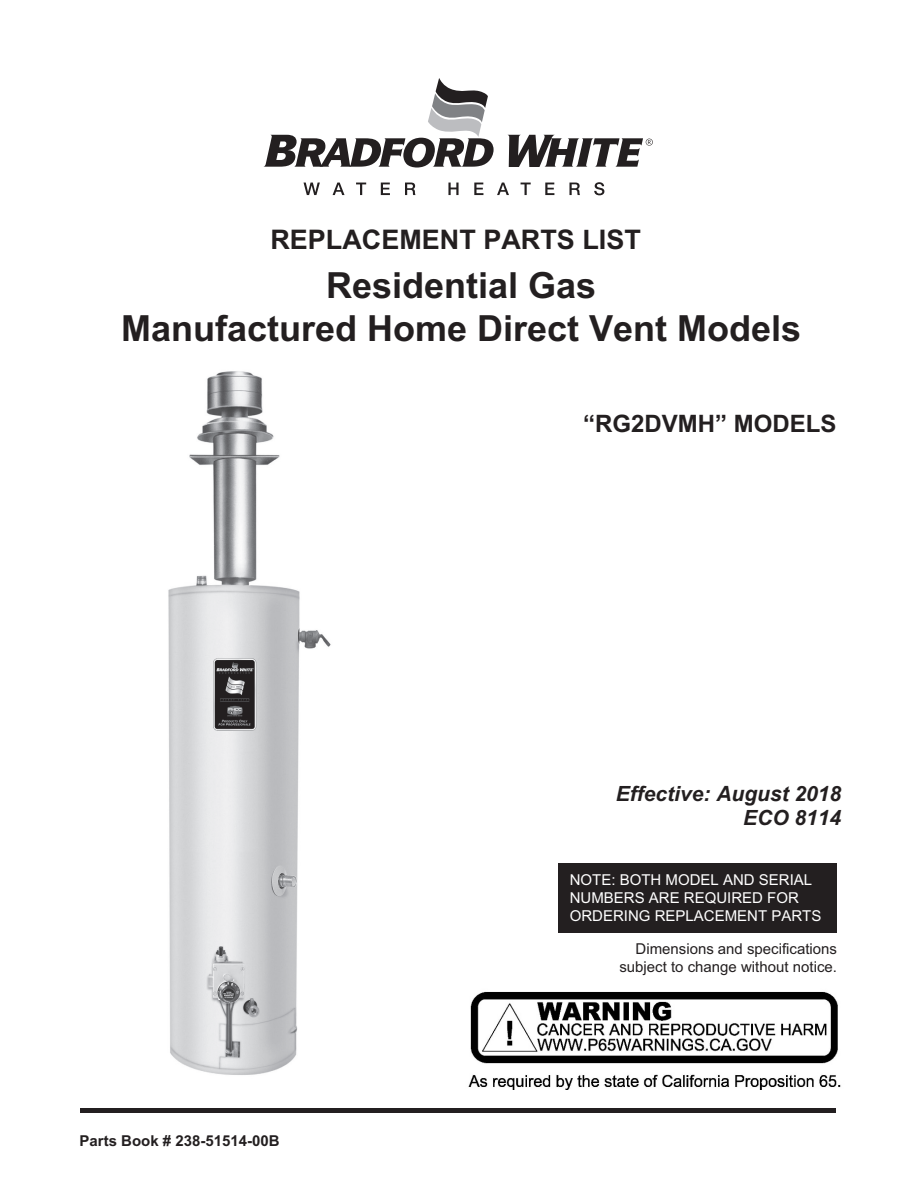
<style>
.page{position:relative;width:918px;height:1188px;background:#fff}
.page>*{position:absolute;margin:0;border:0;box-sizing:border-box;transform-origin:0 0}
.t1{font:700 36px/43.2px "Arial";color:#231f20;text-align:center}
.t2{font:700 27px "Arial";color:#231f20}
.t3{font:700 24px "Arial";color:#231f20}
.t4{font:italic 700 21px/24px "Arial";color:#231f20;text-align:right}
.t5{font:15px/18px "Arial";color:#fff}
.t6{font:15px/18px "Arial";color:#231f20;text-align:right}
.t7{font:700 15px "Arial";color:#231f20}
.s1{font-style:inherit}
</style>
<div class="page">
<div style="left:558px;top:864px;width:279px;height:69px;background:#231f20"></div>
<div style="left:81px;top:1108px;width:755px;height:5px;background:#231f20"></div>
<svg style="left:263px;top:78px;width:231px;height:90px"></svg>
<svg style="left:508px;top:135px;width:145px;height:32px"></svg>
<svg style="left:304px;top:183px;width:16px;height:12px"></svg>
<svg style="left:333px;top:183px;width:12px;height:12px"></svg>
<svg style="left:356px;top:183px;width:10px;height:12px"></svg>
<svg style="left:381px;top:183px;width:9px;height:12px"></svg>
<svg style="left:405px;top:183px;width:11px;height:12px"></svg>
<svg style="left:448px;top:183px;width:11px;height:12px"></svg>
<svg style="left:474px;top:183px;width:9px;height:12px"></svg>
<svg style="left:497px;top:183px;width:12px;height:12px"></svg>
<svg style="left:521px;top:183px;width:10px;height:12px"></svg>
<svg style="left:545px;top:183px;width:9px;height:12px"></svg>
<svg style="left:569px;top:183px;width:11px;height:12px"></svg>
<svg style="left:594px;top:182px;width:10px;height:13px"></svg>
<img style="left:168px;top:371px;width:163px;height:704px">
<img style="left:468px;top:991px;width:373px;height:98px">
<h2 class="t2" style="left:270px;top:222px;width:372px">REPLACEMENT PARTS LIST</h2>
<h1 class="t1" style="left:121px;top:265px;width:682px">Residential Gas<br>Manufactured Home Direct Vent Models</h1>
<h3 class="t3" style="left:583px;top:407px;width:255px">“RG2DVMH” MODELS</h3>
<h3 class="t4" style="left:616px;top:782px;width:227px">Effective: <span class="s1">August 2018<br></span>ECO 8114</h3>
<p class="t7" style="left:80px;top:1131px;width:202px">Parts Book # 238-51514-00B</p>
<p class="t5" style="left:570px;top:871px;width:253px">NOTE: BOTH MODEL AND SERIAL<br>NUMBERS ARE REQUIRED FOR<br>ORDERING REPLACEMENT PARTS</p>
<p class="t6" style="left:619px;top:940px;width:219px">Dimensions and specifications subject to change without notice.</p>
</div>
